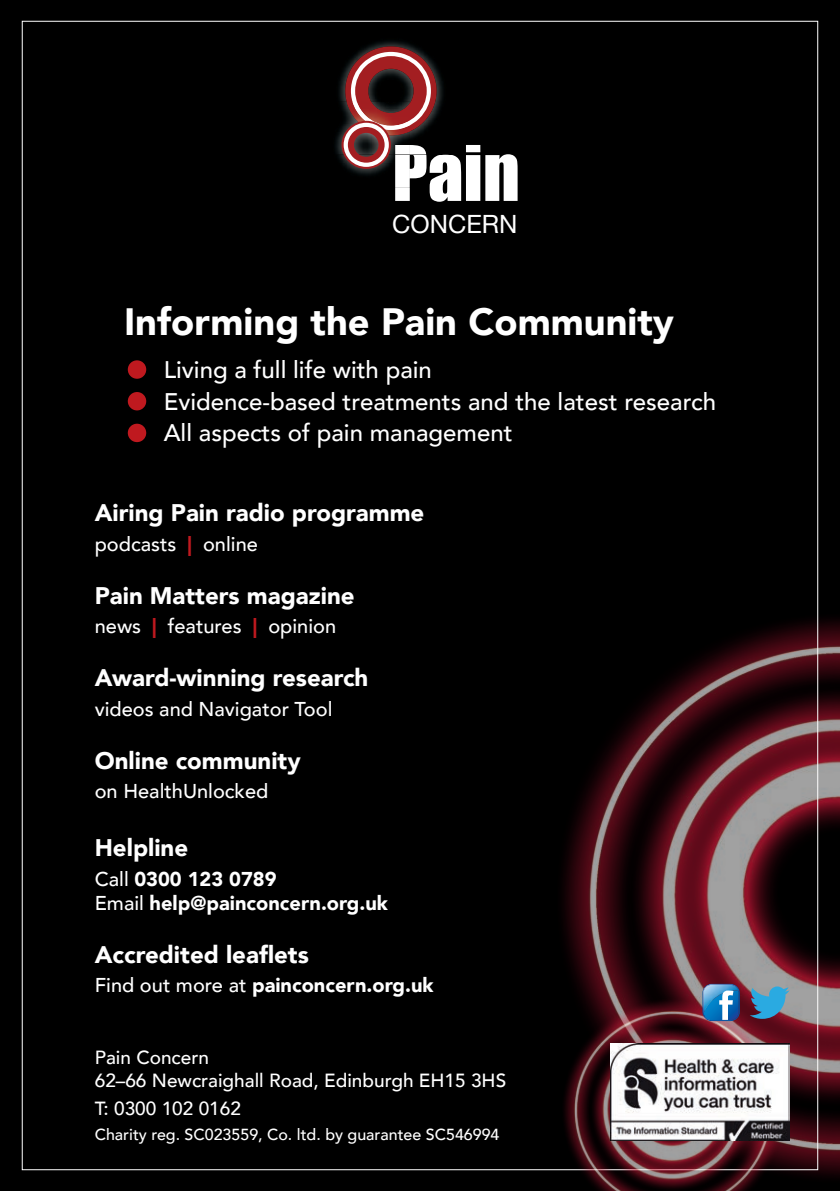
<style>
.page{position:relative;width:840px;height:1191px;background:#fff}
.page>*{position:absolute;margin:0;border:0;box-sizing:border-box;transform-origin:0 0}
.t1{font:70.8px "Impact";color:#fff}
.t2{font:900 38px "Avenir";color:#fff}
.t3{font:25.4px "Helvetica Neue";color:#fff}
.t4{font:900 24px "Avenir";color:#fff}
.t5{font:500 24px "Avenir";color:#fff}
.t6{font:500 20px "Avenir";color:#fff}
.t7{font:900 20px/24px "Avenir";color:#fff}
.t8{font:500 19px/22.8px "Avenir";color:#fff}
.t9{font:500 16px "Avenir";color:#fff}
.s1{font-size:52px;color:#bf191f}
.s2{font-weight:900;color:#bf191f}
.s3{font-weight:500}
</style>
<div class="page">
<div style="left:0;top:0;width:839px;height:1191px;background:#000"></div>
<img style="left:527px;top:575px;width:312px;height:603px">
<img style="left:550px;top:983px;width:244px;height:208px">
<img style="left:610px;top:1043px;width:179px;height:97px">
<img style="left:339px;top:41px;width:104px;height:76px">
<img style="left:338px;top:154px;width:47px;height:21px">
<img style="left:395px;top:169px;width:14px;height:19px">
<img style="left:335px;top:102px;width:6px;height:52px">
<svg style="left:341px;top:46px;width:95px;height:123px"></svg>
<svg style="left:702px;top:983px;width:37px;height:38px"></svg>
<svg style="left:749px;top:986px;width:40px;height:32px"></svg>
<h1 class="t1" style="left:392px;top:118px;width:129px">Pain</h1>
<p class="t3" style="left:392px;top:209px;width:127px">CONCERN</p>
<h2 class="t2" style="left:124px;top:289px;width:551px">Informing the Pain Community</h2>
<p class="t5" style="left:124px;top:349px;width:309px"><span class="s1">•</span> Living a full life with pain</p>
<p class="t5" style="left:124px;top:380px;width:593px"><span class="s1">•</span> Evidence-based treatments and the latest research</p>
<p class="t5" style="left:124px;top:412px;width:390px"><span class="s1">•</span> All aspects of pain management</p>
<p class="t4" style="left:95px;top:492px;width:331px">Airing Pain radio programme</p>
<p class="t6" style="left:95px;top:527px;width:165px">podcasts <span class="s2">|</span> online</p>
<p class="t4" style="left:95px;top:575px;width:261px">Pain Matters magazine</p>
<p class="t6" style="left:95px;top:609px;width:243px">news <span class="s2">|</span> features <span class="s2">|</span> opinion</p>
<p class="t4" style="left:95px;top:657px;width:275px">Award-winning research</p>
<p class="t6" style="left:95px;top:691px;width:239px">videos and Navigator Tool</p>
<p class="t4" style="left:95px;top:740px;width:207px">Online community</p>
<p class="t6" style="left:95px;top:774px;width:175px">on HealthUnlocked</p>
<p class="t4" style="left:95px;top:827px;width:95px">Helpline</p>
<p class="t7" style="left:95px;top:866px;width:295px"><span class="s3">Call</span> 0300 123 0789<br><span class="s3">Email</span> help@painconcern.org.uk</p>
<p class="t4" style="left:95px;top:933px;width:215px">Accredited leaflets</p>
<p class="t7" style="left:95px;top:972px;width:340px"><span class="s3">Find out more at</span> painconcern.org.uk</p>
<p class="t8" style="left:95px;top:1045px;width:413px">Pain Concern<br>62–66 Newcraighall Road, Edinburgh EH15 3HS</p>
<p class="t8" style="left:95px;top:1096px;width:148px">T: 0300 102 0162</p>
<p class="t9" style="left:95px;top:1121px;width:406px">Charity reg. SC023559, Co. ltd. by guarantee SC546994</p>
</div>
